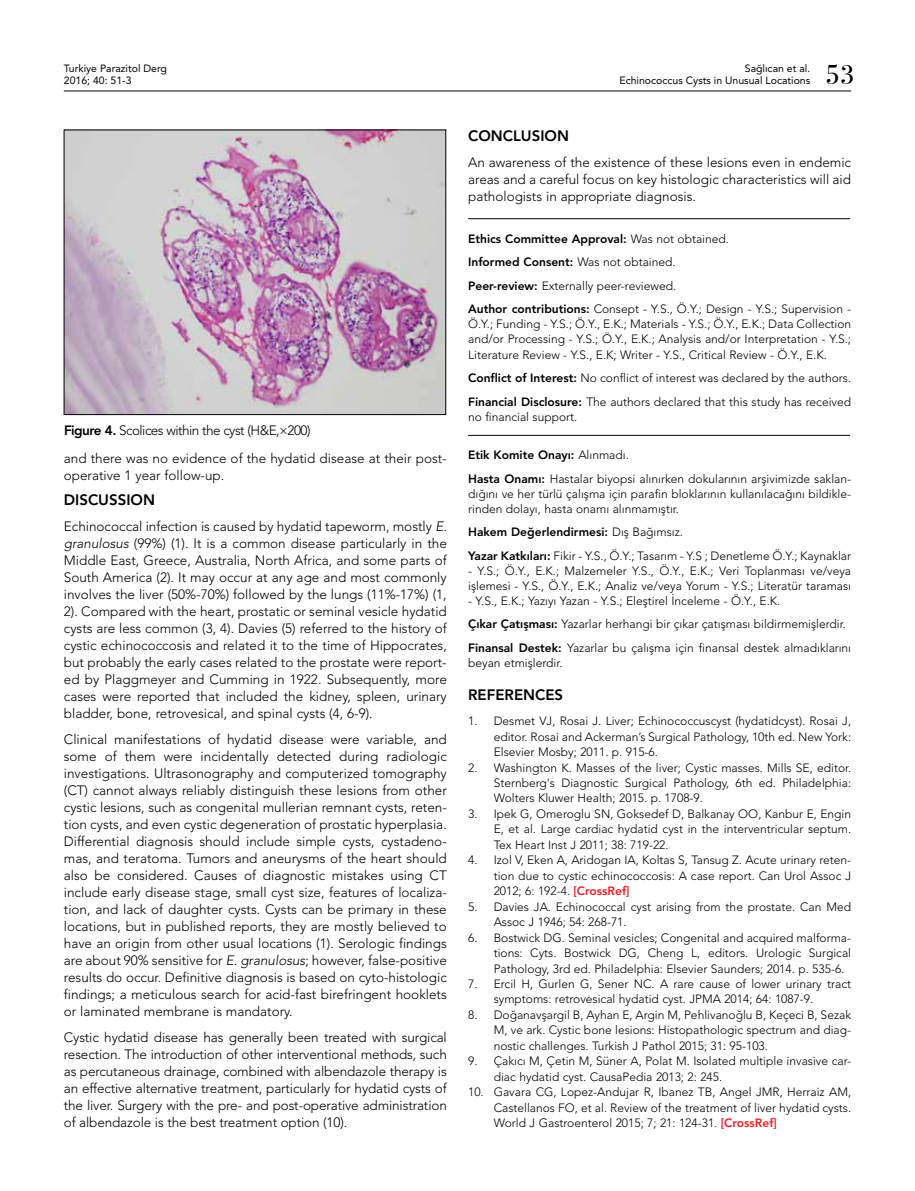
<style>
.page{position:relative;width:915px;height:1191px;background:#fff}
.page>*{position:absolute;margin:0;border:0;box-sizing:border-box;transform-origin:0 0}
.t1{font:27px "Bodoni Svty Two ITCTT Book";color:#000}
.t2{font:800 15px "Avenir LT Std";color:#000}
.t3{font:300 13.5px/17.1px "Avenir LT Std";color:#000;text-align:justify}
.t4{font:300 13.5px "Avenir LT Std";letter-spacing:-.04em;color:#000}
.t5{font:300 12px/15.5px "Avenir LT Std";color:#000}
.t6{font:10.5px/12.8px "Avenir LT Std";color:#000}
.s1{font-weight:800}
.s2{font-style:italic}
.s3{font-weight:800;color:#ed1d24}
</style>
<div class="page">
<hr style="left:468px;top:218px;width:381px;height:1px;background:#000">
<hr style="left:468px;top:435px;width:381px;height:1px;background:#000">
<img style="left:66px;top:132px;width:378px;height:281px">
<div style="left:64px;top:130px;width:382px;height:285px;border:1px solid #000"></div>
<hr style="left:64px;top:91px;width:786px;height:1px;background:#000">
<p class="t6" style="left:64px;top:62px;width:105px">Turkiye Parazitol Derg<br>2016; 40: 51-3</p>
<p class="t6" style="left:619px;top:62px;width:192px;text-align:right">Sağlıcan et al.<br>Echinococcus Cysts in Unusual Locations</p>
<h1 class="t1" style="left:825px;top:53px;width:30px">53</h1>
<p class="t4" style="left:64px;top:422px;width:248px"><span class="s1">Figure 4.</span> Scolices within the cyst (H&amp;E,×200)</p>
<p class="t3" style="left:64px;top:449px;width:384px">and there was no evidence of the hydatid disease at their post&shy;operative 1 year follow-up.</p>
<p class="t2" style="left:64px;top:491px;width:93px">DISCUSSION</p>
<p class="t3" style="left:64px;top:517px;width:384px">Echinococcal infection is caused by hydatid tapeworm, mostly <span class="s2">E. granulosus</span> (99%) (1). It is a common disease particularly in the Middle East, Greece, Australia, North Africa, and some parts of South America (2). It may occur at any age and most commonly involves the liver (50%-70%) followed by the lungs (11%-17%) (1, 2). Compared with the heart, prostatic or seminal vesicle hydatid cysts are less common (3, 4). Davies (5) referred to the history of cystic echinococcosis and related it to the time of Hippocrates, but probably the early cases related to the prostate were report&shy;ed by Plaggmeyer and Cumming in 1922. Subsequently, more cases were reported that included the kidney, spleen, urinary bladder, bone, retrovesical, and spinal cysts (4, 6-9).</p>
<p class="t3" style="left:64px;top:730px;width:384px">Clinical manifestations of hydatid disease were variable, and some of them were incidentally detected during radiologic investigations. Ultrasonography and computerized tomography (CT) cannot always reliably distinguish these lesions from other cystic lesions, such as congenital mullerian remnant cysts, reten&shy;tion cysts, and even cystic degeneration of prostatic hyperplasia.<br>Differential diagnosis should include simple cysts, cystadeno&shy;mas, and teratoma. Tumors and aneurysms of the heart should also be considered. Causes of diagnostic mistakes using CT include early disease stage, small cyst size, features of localiza&shy;tion, and lack of daughter cysts. Cysts can be primary in these locations, but in published reports, they are mostly believed to have an origin from other usual locations (1). Serologic findings are about 90% sensitive for <span class="s2">E. granulosus</span>; however, false-positive results do occur. Definitive diagnosis is based on cyto-histologic findings; a meticulous search for acid-fast birefringent hooklets or laminated membrane is mandatory.</p>
<p class="t3" style="left:64px;top:1028px;width:384px">Cystic hydatid disease has generally been treated with surgical resection. The introduction of other interventional methods, such as percutaneous drainage, combined with albendazole therapy is an effective alternative treatment, particularly for hydatid cysts of the liver. Surgery with the pre- and post-operative administration of albendazole is the best treatment option (10).</p>
<p class="t2" style="left:468px;top:127px;width:102px">CONCLUSION</p>
<p class="t3" style="left:468px;top:153px;width:384px">An awareness of the existence of these lesions even in endemic areas and a careful focus on key histologic characteristics will aid pathologists in appropriate diagnosis.</p>
<p class="t5" style="left:468px;top:227px;width:384px;line-height:23.5px"><span class="s1">Ethics Committee Approval:</span> Was not obtained.<br><span class="s1">Informed Consent:</span> Was not obtained.<br><span class="s1">Peer-review:</span> Externally peer-reviewed.<br><span class="s1">Author contributions:</span> Consept - Y.S., Ö.Y.; Design - Y.S.; Supervision -</p>
<p class="t5" style="left:468px;top:317px;width:384px;line-height:15px;text-align:justify">Ö.Y.; Funding - Y.S.; Ö.Y., E.K.; Materials - Y.S.; Ö.Y., E.K.; Data Collection and/or Processing - Y.S.; Ö.Y., E.K.; Analysis and/or Interpretation - Y.S.; Literature Review - Y.S., E.K; Writer - Y.S., Critical Review - Ö.Y., E.K.</p>
<p class="t5" style="left:468px;top:366px;width:384px;line-height:23.5px"><span class="s1">Conflict of Interest:</span> No conflict of interest was declared by the authors.<br><span class="s1">Financial Disclosure:</span> The authors declared that this study has received</p>
<p class="t5" style="left:468px;top:408px;width:111px">no financial support.</p>
<p class="t5" style="left:468px;top:443px;width:384px;line-height:23.5px"><span class="s1">Etik Komite Onayı:</span> Alınmadı.<br><span class="s1">Hasta Onamı:</span> Hastalar biyopsi alınırken dokularının arşivimizde saklan-</p>
<p class="t5" style="left:468px;top:486px;width:384px;line-height:15px">dığını ve her türlü çalışma için parafin bloklarının kullanılacağını bildikle&shy;rinden dolayı, hasta onamı alınmamıştır.</p>
<p class="t5" style="left:468px;top:520px;width:384px;line-height:23.5px"><span class="s1">Hakem Değerlendirmesi:</span> Dış Bağımsız.<br><span class="s1">Yazar Katkıları:</span> Fikir - Y.S., Ö.Y.; Tasarım - Y.S ; Denetleme Ö.Y.; Kaynaklar</p>
<p class="t5" style="left:468px;top:563px;width:384px;line-height:15px">- Y.S.; Ö.Y., E.K.; Malzemeler Y.S., Ö.Y., E.K.; Veri Toplanması ve/veya işlemesi - Y.S., Ö.Y., E.K.; Analiz ve/veya Yorum - Y.S.; Literatür taraması</p>
<p class="t5" style="left:468px;top:589px;width:384px;line-height:23.5px">- Y.S., E.K.; Yazıyı Yazan - Y.S.; Eleştirel İnceleme - Ö.Y., E.K.<br><span class="s1">Çıkar Çatışması:</span> Yazarlar herhangi bir çıkar çatışması bildirmemişlerdir.<br><span class="s1">Finansal Destek:</span> Yazarlar bu çalışma için finansal destek almadıklarını</p>
<p class="t5" style="left:468px;top:655px;width:96px">beyan etmişlerdir.</p>
<p class="t2" style="left:468px;top:686px;width:96px">REFERENCES</p>
<p class="t5" style="left:493px;top:713px;width:359px;text-align:justify;text-indent:-26px">1. Desmet VJ, Rosai J. Liver; Echinococcuscyst (hydatidcyst). Rosai J, editor. Rosai and Ackerman’s Surgical Pathology, 10th ed. New York:<br>Elsevier Mosby; 2011. p. 915-6.</p>
<p class="t5" style="left:493px;top:759px;width:359px;text-align:justify;text-indent:-26px">2. Washington K. Masses of the liver; Cystic masses. Mills SE, editor.<br>Sternberg's Diagnostic Surgical Pathology, 6th ed. Philadelphia:<br>Wolters Kluwer Health; 2015. p. 1708-9.</p>
<p class="t5" style="left:493px;top:806px;width:359px;text-align:justify;text-indent:-26px">3. Ipek G, Omeroglu SN, Goksedef D, Balkanay OO, Kanbur E, Engin E, et al. Large cardiac hydatid cyst in the interventricular septum.<br>Tex Heart Inst J 2011; 38: 719-22.</p>
<p class="t5" style="left:493px;top:852px;width:359px;text-align:justify;text-indent:-26px">4. Izol V, Eken A, Aridogan IA, Koltas S, Tansug Z. Acute urinary reten&shy;tion due to cystic echinococcosis: A case report. Can Urol Assoc J 2012; 6: 192-4. <span class="s3">[CrossRef]</span></p>
<p class="t5" style="left:493px;top:898px;width:359px;text-indent:-26px">5. Davies JA. Echinococcal cyst arising from the prostate. Can Med<br>Assoc J 1946; 54: 268-71.</p>
<p class="t5" style="left:493px;top:929px;width:359px;text-align:justify;text-indent:-26px">6. Bostwick DG. Seminal vesicles; Congenital and acquired malforma&shy;tions: Cyts. Bostwick DG, Cheng L, editors. Urologic Surgical Pathology, 3rd ed. Philadelphia: Elsevier Saunders; 2014. p. 535-6.</p>
<p class="t5" style="left:493px;top:976px;width:359px;text-indent:-26px">7. Ercil H, Gurlen G, Sener NC. A rare cause of lower urinary tract symptoms: retrovesical hydatid cyst. JPMA 2014; 64: 1087-9.</p>
<p class="t5" style="left:493px;top:1007px;width:359px;text-align:justify;text-indent:-26px">8. Doğanavşargil B, Ayhan E, Argin M, Pehlivanoğlu B, Keçeci B, Sezak M, ve ark. Cystic bone lesions: Histopathologic spectrum and diag&shy;nostic challenges. Turkish J Pathol 2015; 31: 95-103.</p>
<p class="t5" style="left:493px;top:1053px;width:359px;text-indent:-26px">9. Çakıcı M, Çetin M, Süner A, Polat M. Isolated multiple invasive car&shy;diac hydatid cyst. CausaPedia 2013; 2: 245.</p>
<p class="t5" style="left:493px;top:1084px;width:359px;text-align:justify;text-indent:-26px">10. Gavara CG, Lopez-Andujar R, Ibanez TB, Angel JMR, Herraiz AM, Castellanos FO, et al. Review of the treatment of liver hydatid cysts.<br>World J Gastroenterol 2015; 7; 21: 124-31. <span class="s3">[CrossRef]</span></p>
</div>
